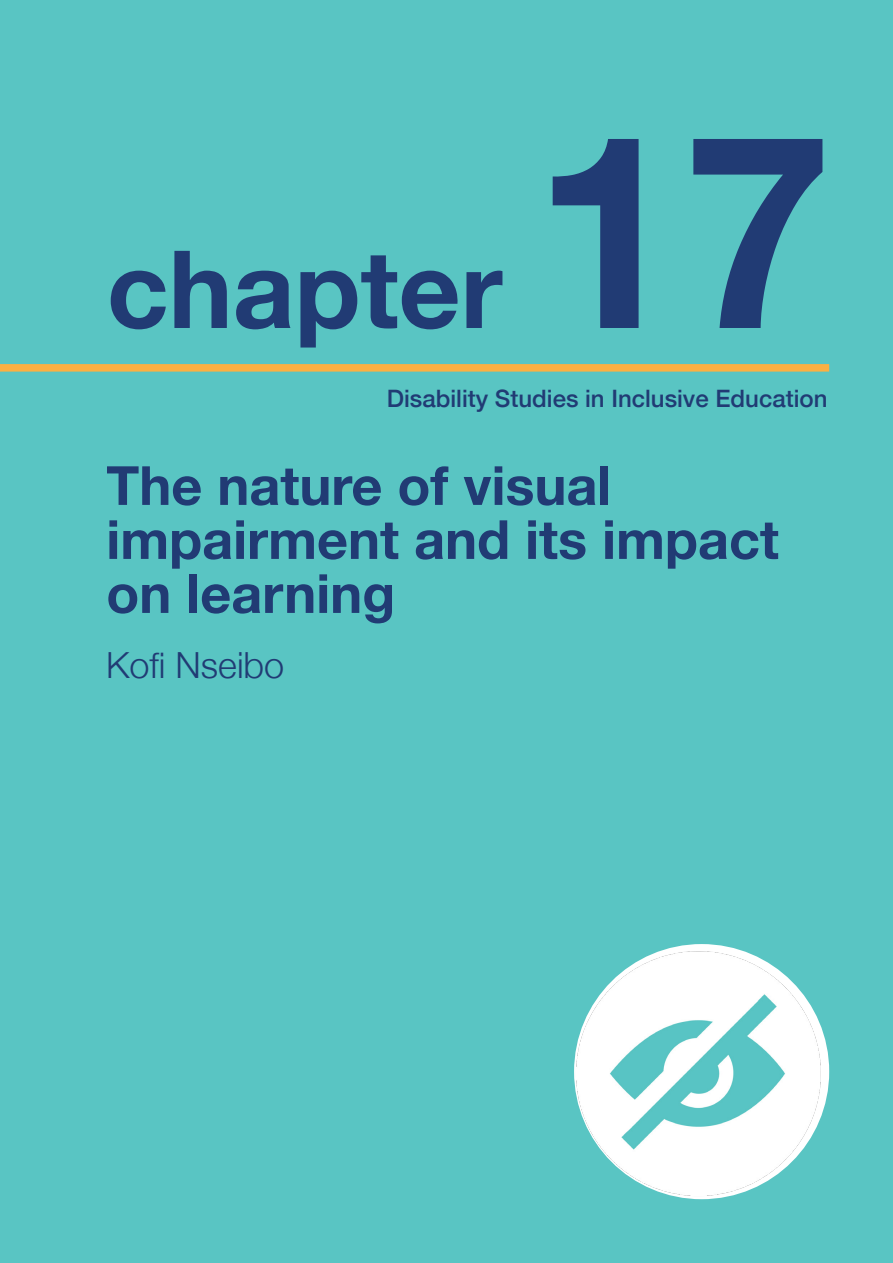
<style>
.page{position:relative;width:893px;height:1263px;background:#59c5c3}
.page>*{position:absolute;margin:0;border:0;box-sizing:border-box;transform-origin:0 0}
.t1{font:700 270px "Helvetica Neue";color:#213b74}
.t2{font:700 108px "Helvetica Neue";color:#213b74}
.t3{font:700 54px/54px "Helvetica Neue";color:#213b74}
.t4{font:300 36px "Helvetica Neue";color:#213b74}
.t5{font:500 24px "Helvetica Neue";color:#213b74}
</style>
<div class="page">
<div style="left:0;top:364px;width:829px;height:8px;background:#fbb042"></div>
<img style="left:574px;top:944px;width:255px;height:255px;border-radius:128px">
<h2 class="t2" style="left:107px;top:205px;width:398px">chapter</h2>
<h1 class="t1" style="left:533px;top:20px;width:302px">17</h1>
<p class="t5" style="left:387px;top:379px;width:442px">Disability Studies in Inclusive Education</p>
<p class="t3" style="left:106px;top:460px;width:674px">The nature of visual impairment and its impact on learning</p>
<p class="t4" style="left:106px;top:636px;width:180px">Kofi Nseibo</p>
</div>
